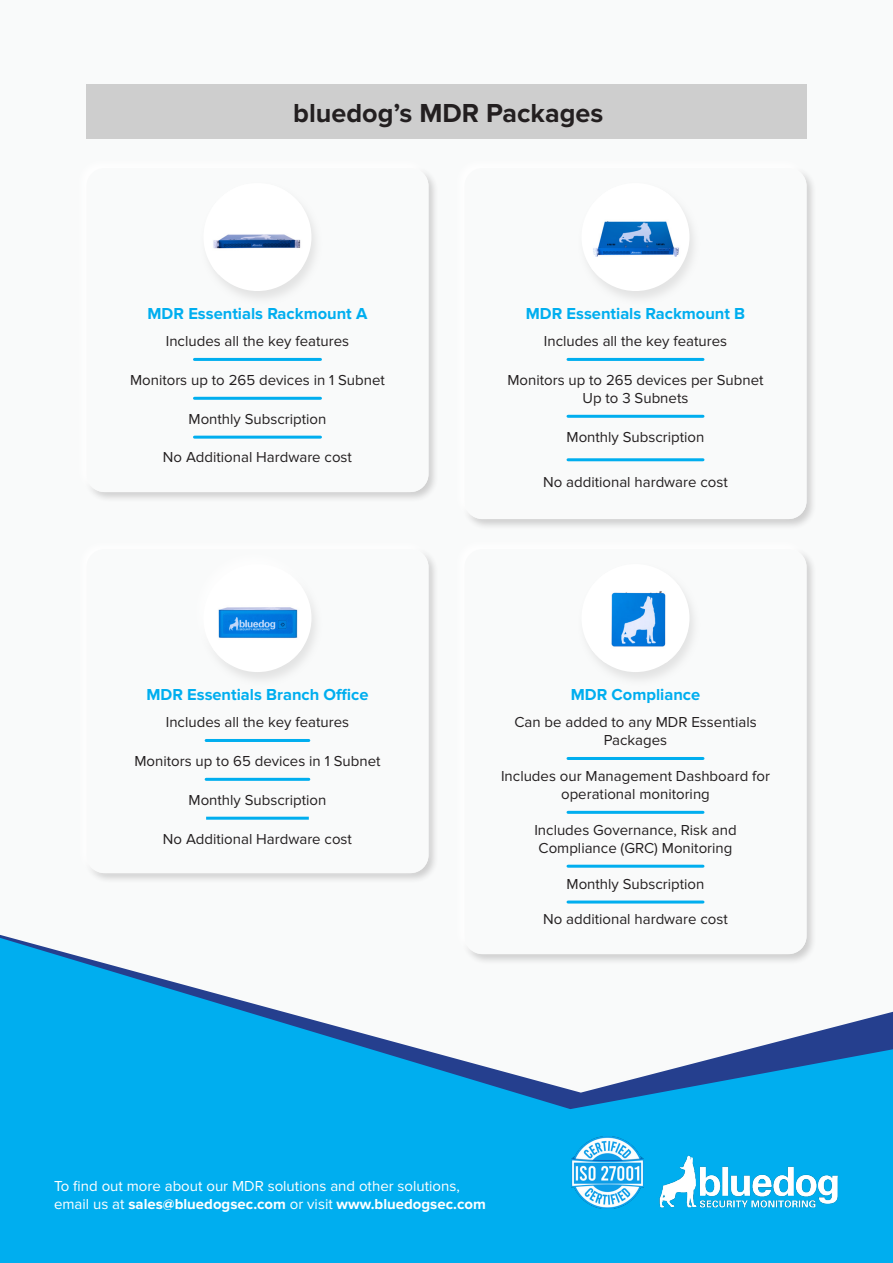
<style>
.page{position:relative;width:893px;height:1263px;background:#f9fafa}
.page>*{position:absolute;margin:0;border:0;box-sizing:border-box;transform-origin:0 0}
.t1{font:700 27px "Proxima Nova";color:#231f20}
.t2{font:700 16.5px "Proxima Nova";color:#00aeef}
.t3{font:15px/18px "Proxima Nova";color:#231f20;text-align:center}
.t4{font:15px/18px "Proxima Nova";color:#fff}
.s1{font-weight:700}
</style>
<div class="page">
<svg style="left:0;top:938px;width:893px;height:325px;fill:#00aeef"></svg>
<img style="left:659px;top:1153px;width:180px;height:56px">
<div style="left:86px;top:84px;width:720px;height:54px;background:#cecece"></div>
<div style="left:84px;top:166px;width:355px;height:337px;background:#231f20;opacity:.2"></div>
<div style="left:76px;top:157px;width:355px;height:337px;background:#fff"></div>
<div style="left:86px;top:168px;width:342px;height:324px;background:#f9fafa;border-radius:18px"></div>
<div style="left:199px;top:181px;width:124px;height:124px;background:#cecece;opacity:.5"></div>
<div style="left:203px;top:183px;width:108px;height:108px;background:#fff;border-radius:50%"></div>
<img style="left:212px;top:184px;width:90px;height:90px">
<hr style="left:194px;top:358px;width:126px;height:3px;background:#00aeef">
<hr style="left:194px;top:397px;width:126px;height:3px;background:#00aeef">
<hr style="left:194px;top:436px;width:126px;height:3px;background:#00aeef">
<div style="left:462px;top:166px;width:355px;height:364px;background:#231f20;opacity:.2"></div>
<div style="left:454px;top:157px;width:355px;height:364px;background:#fff"></div>
<div style="left:464px;top:168px;width:342px;height:351px;background:#f9fafa;border-radius:18px"></div>
<div style="left:577px;top:181px;width:124px;height:124px;background:#cecece;opacity:.5"></div>
<div style="left:581px;top:183px;width:108px;height:108px;background:#fff;border-radius:50%"></div>
<img style="left:590px;top:188px;width:90px;height:90px">
<hr style="left:568px;top:358px;width:135px;height:3px;background:#00aeef">
<hr style="left:568px;top:415px;width:135px;height:3px;background:#00aeef">
<hr style="left:568px;top:458px;width:135px;height:3px;background:#00aeef">
<div style="left:84px;top:547px;width:355px;height:337px;background:#231f20;opacity:.2"></div>
<svg style="left:84px;top:547px;width:348px;height:329px"></svg>
<div style="left:86px;top:549px;width:342px;height:324px;background:#f9fafa;border-radius:18px"></div>
<div style="left:199px;top:562px;width:124px;height:124px;background:#cecece;opacity:.5"></div>
<div style="left:191px;top:549px;width:125px;height:124px;background:#fff"></div>
<img style="left:212px;top:607px;width:90px;height:56px">
<hr style="left:206px;top:739px;width:103px;height:3px;background:#00aeef">
<hr style="left:206px;top:778px;width:103px;height:3px;background:#00aeef">
<hr style="left:206px;top:817px;width:103px;height:3px;background:#00aeef">
<div style="left:462px;top:547px;width:355px;height:418px;background:#231f20;opacity:.2"></div>
<div style="left:454px;top:538px;width:355px;height:418px;background:#fff"></div>
<div style="left:464px;top:549px;width:342px;height:405px;background:#f9fafa;border-radius:18px"></div>
<div style="left:577px;top:562px;width:124px;height:124px;background:#cecece;opacity:.5"></div>
<div style="left:581px;top:564px;width:108px;height:108px;background:#fff;border-radius:50%"></div>
<img style="left:590px;top:573px;width:90px;height:90px">
<hr style="left:568px;top:757px;width:135px;height:3px;background:#00aeef">
<hr style="left:568px;top:811px;width:135px;height:3px;background:#00aeef">
<hr style="left:568px;top:865px;width:135px;height:3px;background:#00aeef">
<hr style="left:568px;top:900px;width:135px;height:3px;background:#00aeef">
<img style="left:572px;top:1137px;width:72px;height:72px">
<p class="t1" style="left:293px;top:97px;width:312px">bluedog’s MDR Packages</p>
<p class="t2" style="left:148px;top:304px;width:221px">MDR Essentials Rackmount A</p>
<p class="t3" style="left:166px;top:332px;width:185px">Includes all the key features</p>
<p class="t3" style="left:130px;top:371px;width:256px">Monitors up to 265 devices in 1 Subnet</p>
<p class="t3" style="left:189px;top:410px;width:139px">Monthly Subscription</p>
<p class="t3" style="left:163px;top:449px;width:191px">No Additional Hardware cost</p>
<p class="t2" style="left:146px;top:685px;width:224px">MDR Essentials Branch Office</p>
<p class="t3" style="left:166px;top:713px;width:185px">Includes all the key features</p>
<p class="t3" style="left:134px;top:752px;width:248px">Monitors up to 65 devices in 1 Subnet</p>
<p class="t3" style="left:189px;top:791px;width:139px">Monthly Subscription</p>
<p class="t3" style="left:163px;top:830px;width:191px">No Additional Hardware cost</p>
<p class="t2" style="left:526px;top:304px;width:221px">MDR Essentials Rackmount B</p>
<p class="t3" style="left:544px;top:332px;width:185px">Includes all the key features</p>
<p class="t3" style="left:507px;top:371px;width:258px">Monitors up to 265 devices per Subnet<br>Up to 3 Subnets</p>
<p class="t3" style="left:567px;top:428px;width:139px">Monthly Subscription</p>
<p class="t3" style="left:543px;top:473px;width:186px">No additional hardware cost</p>
<p class="t2" style="left:571px;top:685px;width:131px">MDR Compliance</p>
<p class="t3" style="left:514px;top:713px;width:244px">Can be added to any MDR Essentials<br>Packages</p>
<p class="t3" style="left:501px;top:767px;width:270px">Includes our Management Dashboard for operational monitoring</p>
<p class="t3" style="left:534px;top:821px;width:204px;text-align:left">Includes Governance, Risk and<br>Compliance (GRC) Monitoring</p>
<p class="t3" style="left:567px;top:875px;width:139px">Monthly Subscription</p>
<p class="t3" style="left:543px;top:911px;width:186px">No additional hardware cost</p>
<p class="t4" style="left:54px;top:1177px;width:433px">To find out more about our MDR solutions and other solutions, email us at <span class="s1">sales@bluedogsec.com</span> or visit <span class="s1">www.bluedogsec.com</span></p>
</div>
